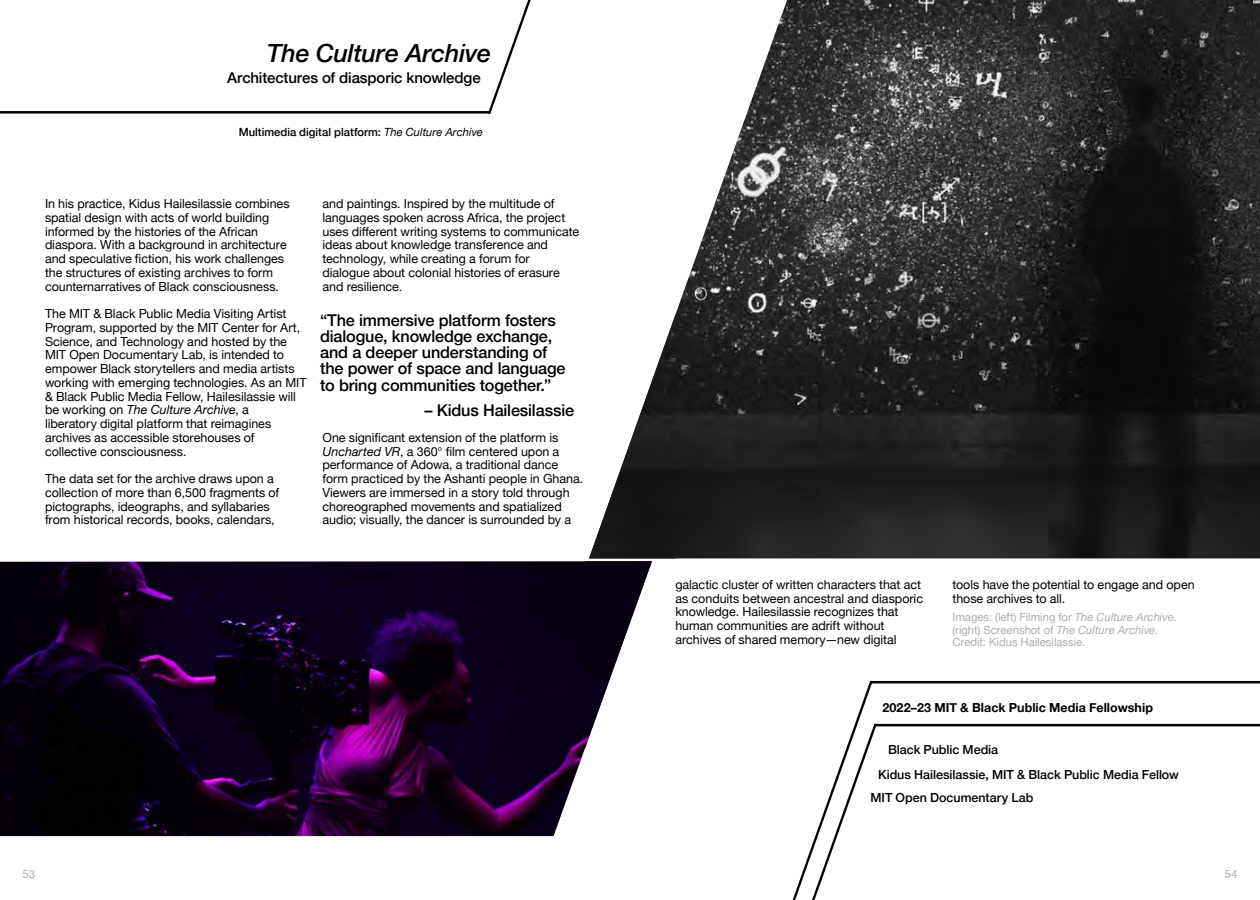
<style>
.page{position:relative;width:1260px;height:900px;background:#fff}
.page>*{position:absolute;margin:0;border:0;box-sizing:border-box;transform-origin:0 0}
.t1{font:italic 500 25px "Helvetica Neue";letter-spacing:-.01em;color:#000}
.t2{font:500 16.25px/16.2px "Helvetica Neue";letter-spacing:-.01em;color:#000}
.t3{font:500 15px "Helvetica Neue";letter-spacing:-.01em;color:#000}
.t4{font:12.5px/13.8px "Helvetica Neue";letter-spacing:-.005em;color:#000}
.t5{font:500 12.5px/25px "Helvetica Neue";color:#000}
.t6{font:700 12.5px "Helvetica Neue";letter-spacing:.005em;color:#000}
.t7{font:11.25px/12.5px "Helvetica Neue";color:#abaeab}
.t8{font:500 11.25px "Helvetica Neue";color:#000}
.s1{font-weight:400;font-style:italic}
.s2{font-style:italic}
</style>
<div class="page">
<hr style="left:0;top:111px;width:490px;height:3px;background:#000">
<svg style="left:486px;top:0;width:45px;height:114px"></svg>
<img style="left:0;top:561px;width:585px;height:275px">
<hr style="left:874px;top:724px;width:386px;height:2px;background:#000">
<hr style="left:870px;top:681px;width:390px;height:2px;background:#000">
<svg style="left:792px;top:680px;width:87px;height:220px"></svg>
<img style="left:589px;top:0;width:671px;height:558px">
<img style="left:585px;top:561px;width:67px;height:187px">
<h1 class="t1" style="left:267px;top:32px;width:225px">The Culture Archive</h1>
<p class="t3" style="left:227px;top:66px;width:255px">Architectures of diasporic knowledge</p>
<p class="t8" style="left:239px;top:123px;width:246px">Multimedia digital platform: <span class="s1">The Culture Archive</span></p>
<p class="t4" style="left:45px;top:198px;width:246px">In his practice, Kidus Hailesilassie combines spatial design with acts of world building informed by the histories of the African diaspora. With a background in architecture and speculative fiction, his work challenges the structures of existing archives to form counternarratives of Black consciousness.</p>
<p class="t4" style="left:45px;top:308px;width:263px">The MIT &amp; Black Public Media Visiting Artist Program, supported by the MIT Center for Art, Science, and Technology and hosted by the MIT Open Documentary Lab, is intended to empower Black storytellers and media artists working with emerging technologies. As an MIT &amp; Black Public Media Fellow, Hailesilassie will be working on <span class="s2">The Culture Archive</span>, a<br>liberatory digital platform that reimagines archives as accessible storehouses of collective consciousness.</p>
<p class="t4" style="left:45px;top:473px;width:236px">The data set for the archive draws upon a collection of more than 6,500 fragments of pictographs, ideographs, and syllabaries from historical records, books, calendars,</p>
<p class="t4" style="left:322px;top:198px;width:258px">and paintings. Inspired by the multitude of languages spoken across Africa, the project uses different writing systems to communicate ideas about knowledge transference and technology, while creating a forum for dialogue about colonial histories of erasure and resilience.</p>
<h2 class="t2" style="left:320px;top:311px;width:247px">“The immersive platform fosters dialogue, knowledge exchange, and a deeper understanding of the power of space and language to bring communities together.”</h2>
<h2 class="t2" style="left:424px;top:401px;width:151px">– Kidus Hailesilassie</h2>
<p class="t4" style="left:323px;top:431px;width:262px">One significant extension of the platform is <span class="s2">Uncharted VR</span>, a 360° film centered upon a performance of Adowa, a traditional dance form practiced by the Ashanti people in Ghana.<br>Viewers are immersed in a story told through choreographed movements and spatialized audio; visually, the dancer is surrounded by a</p>
<p class="t7" style="left:22px;top:868px;width:14px">53</p>
<p class="t4" style="left:675px;top:578px;width:249px">galactic cluster of written characters that act as conduits between ancestral and diasporic knowledge. Hailesilassie recognizes that human communities are adrift without archives of shared memory—new digital</p>
<p class="t4" style="left:952px;top:578px;width:244px">tools have the potential to engage and open those archives to all.</p>
<p class="t7" style="left:952px;top:612px;width:225px">Images: (left) Filming for <span class="s2">The Culture Archive</span>. (right) Screenshot of <span class="s2">The Culture Archive</span>.<br>Credit: Kidus Hailesilassie.</p>
<p class="t6" style="left:882px;top:698px;width:272px">2022–23 MIT &amp; Black Public Media Fellowship</p>
<p class="t5" style="left:878px;top:736px;width:302px;text-indent:10px">Black Public Media<br>Kidus Hailesilassie, MIT &amp; Black Public Media Fellow</p>
<p class="t5" style="left:871px;top:784px;width:164px">MIT Open Documentary Lab</p>
<p class="t7" style="left:1225px;top:868px;width:14px">54</p>
</div>
